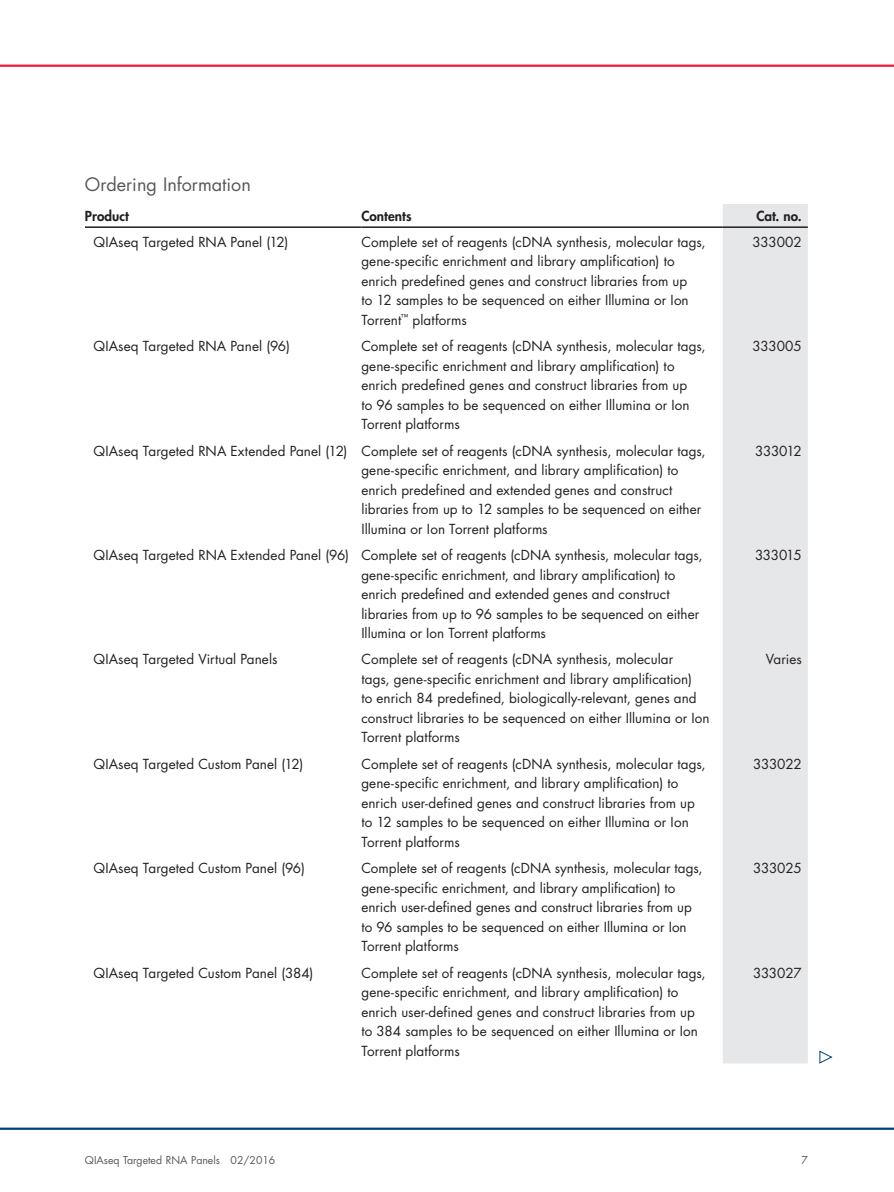
<style>
.page{position:relative;width:894px;height:1192px;background:#fff}
.page>*{position:absolute;margin:0;border:0;box-sizing:border-box;transform-origin:0 0}
.t1{font:18px "Futura Std";color:#57585a}
.t2{font:13.5px/19.5px "Futura Std";letter-spacing:.005em;color:#231f20}
.t3{font:800 13.5px "Futura Std";letter-spacing:.005em;color:#231f20}
.t4{font:10.5px "Futura Std";color:#57585a}
</style>
<div class="page">
<hr style="left:0;top:65px;width:894px;height:2px;background:#ed1a3a">
<hr style="left:0;top:1128px;width:894px;height:2px;background:#004279">
<div style="left:723px;top:204px;width:85px;height:859px;background:#e6e7e9"></div>
<hr style="left:85px;top:226px;width:276px;height:2px;background:#231f20">
<hr style="left:361px;top:226px;width:362px;height:2px;background:#231f20">
<hr style="left:723px;top:226px;width:85px;height:2px;background:#231f20">
<svg style="left:819px;top:1050px;width:13px;height:14px"></svg>
<h1 class="t1" style="left:85px;top:173px;width:167px">Ordering Information</h1>
<p class="t3" style="left:85px;top:208px;width:45px">Product</p>
<p class="t3" style="left:361px;top:208px;width:52px">Contents</p>
<p class="t3" style="left:756px;top:208px;width:47px">Cat. no.</p>
<p class="t2" style="left:93px;top:232px;width:196px">QIAseq Targeted RNA Panel (12)</p>
<p class="t2" style="left:361px;top:232px;width:346px">Complete set of reagents (cDNA synthesis, molecular tags, gene-specific enrichment and library amplification) to enrich predefined genes and construct libraries from up<br>to 12 samples to be sequenced on either Illumina or Ion Torrent<sup>™</sup> platforms</p>
<p class="t2" style="left:753px;top:232px;width:51px">333002</p>
<p class="t2" style="left:93px;top:337px;width:198px">QIAseq Targeted RNA Panel (96)</p>
<p class="t2" style="left:361px;top:337px;width:346px">Complete set of reagents (cDNA synthesis, molecular tags, gene-specific enrichment and library amplification) to enrich predefined genes and construct libraries from up<br>to 96 samples to be sequenced on either Illumina or Ion Torrent platforms</p>
<p class="t2" style="left:753px;top:337px;width:51px">333005</p>
<p class="t2" style="left:361px;top:441px;width:346px;text-indent:-268px">QIAseq Targeted RNA Extended Panel (12) Complete set of reagents (cDNA synthesis, molecular tags, gene-specific enrichment, and library amplification) to enrich predefined and extended genes and construct libraries from up to 12 samples to be sequenced on either Illumina or Ion Torrent platforms</p>
<p class="t2" style="left:755px;top:441px;width:48px">333012</p>
<p class="t2" style="left:361px;top:545px;width:343px;text-indent:-268px">QIAseq Targeted RNA Extended Panel (96) Complete set of reagents (cDNA synthesis, molecular tags, gene-specific enrichment, and library amplification) to enrich predefined and extended genes and construct libraries from up to 96 samples to be sequenced on either Illumina or Ion Torrent platforms</p>
<p class="t2" style="left:755px;top:545px;width:48px">333015</p>
<p class="t2" style="left:93px;top:650px;width:185px">QIAseq Targeted Virtual Panels</p>
<p class="t2" style="left:361px;top:650px;width:350px">Complete set of reagents (cDNA synthesis, molecular<br>tags, gene-specific enrichment and library amplification)<br>to enrich 84 predefined, biologically-relevant, genes and construct libraries to be sequenced on either Illumina or Ion Torrent platforms</p>
<p class="t2" style="left:766px;top:650px;width:38px">Varies</p>
<p class="t2" style="left:94px;top:754px;width:211px">QIAseq Targeted Custom Panel (12)</p>
<p class="t2" style="left:361px;top:754px;width:346px">Complete set of reagents (cDNA synthesis, molecular tags, gene-specific enrichment, and library amplification) to enrich user-defined genes and construct libraries from up to 12 samples to be sequenced on either Illumina or Ion Torrent platforms</p>
<p class="t2" style="left:753px;top:754px;width:50px">333022</p>
<p class="t2" style="left:94px;top:859px;width:213px">QIAseq Targeted Custom Panel (96)</p>
<p class="t2" style="left:361px;top:859px;width:343px">Complete set of reagents (cDNA synthesis, molecular tags, gene-specific enrichment, and library amplification) to enrich user-defined genes and construct libraries from up to 96 samples to be sequenced on either Illumina or Ion Torrent platforms</p>
<p class="t2" style="left:753px;top:859px;width:50px">333025</p>
<p class="t2" style="left:94px;top:963px;width:221px">QIAseq Targeted Custom Panel (384)</p>
<p class="t2" style="left:361px;top:963px;width:346px">Complete set of reagents (cDNA synthesis, molecular tags, gene-specific enrichment, and library amplification) to enrich user-defined genes and construct libraries from up to 384 samples to be sequenced on either Illumina or Ion Torrent platforms</p>
<p class="t2" style="left:753px;top:963px;width:50px">333027</p>
<p class="t4" style="left:85px;top:1153px;width:192px">QIAseq Targeted RNA Panels 02/2016</p>
<p class="t4" style="left:801px;top:1153px;width:8px">7</p>
</div>
